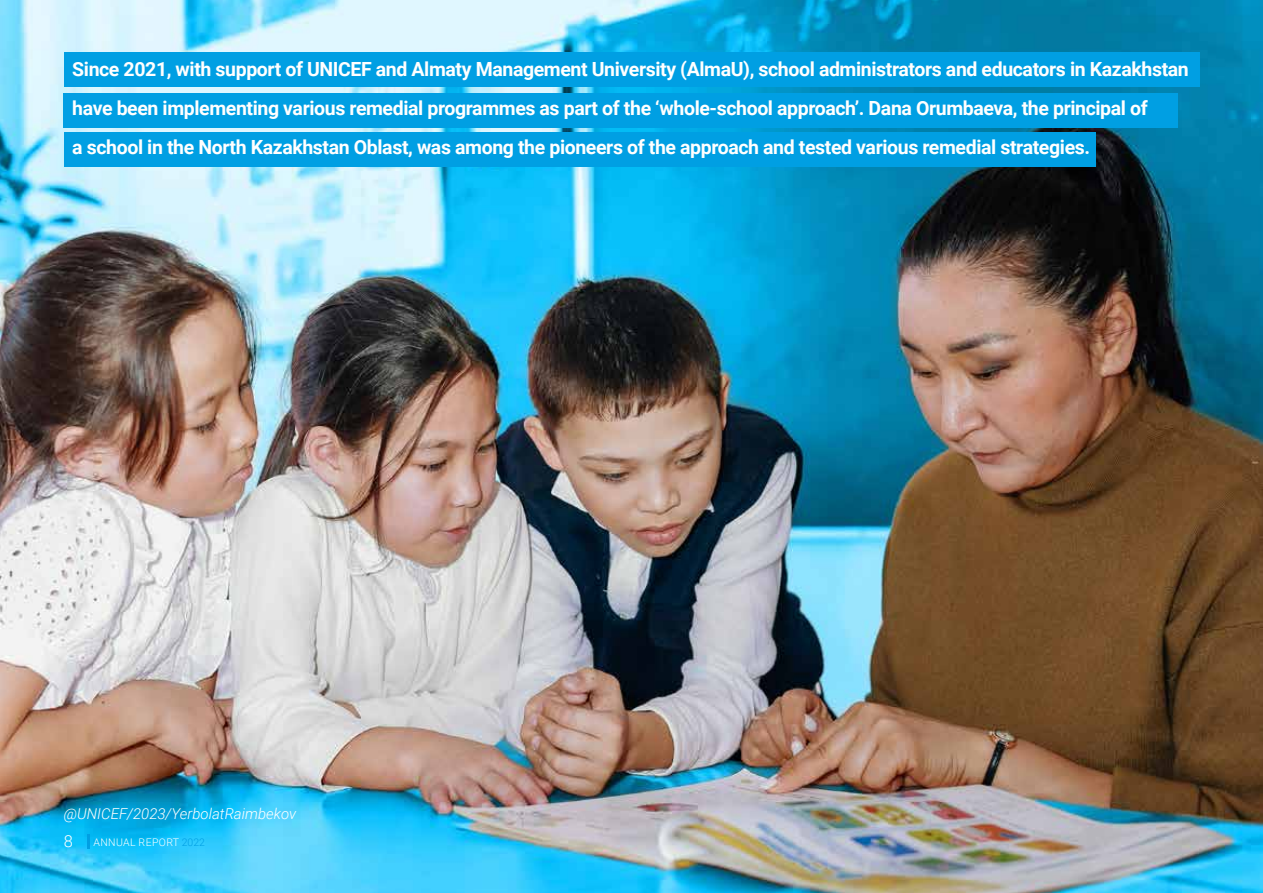
<style>
.page{position:relative;width:1263px;height:893px;background:#fff}
.page>*{position:absolute;margin:0;border:0;box-sizing:border-box;transform-origin:0 0}
.t1{font:700 19.5px/39px "Roboto";letter-spacing:-.02em;color:#fff}
.t2{font:italic 300 15px "Roboto";color:#fff}
.t3{font:300 10.5px "Roboto";letter-spacing:.035em;color:#fff}
.s1{font-size:16.5px}
.s2{color:#009fe3}
</style>
<div class="page">
<img style="left:0;top:0;width:1263px;height:893px">
<div style="left:64px;top:132px;width:1032px;height:35px;background:#009fe3"></div>
<div style="left:64px;top:93px;width:1114px;height:35px;background:#009fe3"></div>
<div style="left:64px;top:52px;width:1135px;height:35px;background:#009fe3"></div>
<svg style="left:87px;top:834px;width:2px;height:15px"></svg>
<p class="t1" style="left:72px;top:49px;width:1118px">Since 2021, with support of UNICEF and Almaty Management University (AlmaU), school administrators and educators in Kazakhstan have been implementing various remedial programmes as part of the ‘whole-school approach’. Dana Orumbaeva, the principal of<br>a school in the North Kazakhstan Oblast, was among the pioneers of the approach and tested various remedial strategies.</p>
<p class="t2" style="left:64px;top:803px;width:234px">@UNICEF/2023/YerbolatRaimbekov</p>
<p class="t3" style="left:64px;top:834px;width:143px"><span class="s1">8</span> ANNUAL REPORT <span class="s2">2022</span></p>
</div>
